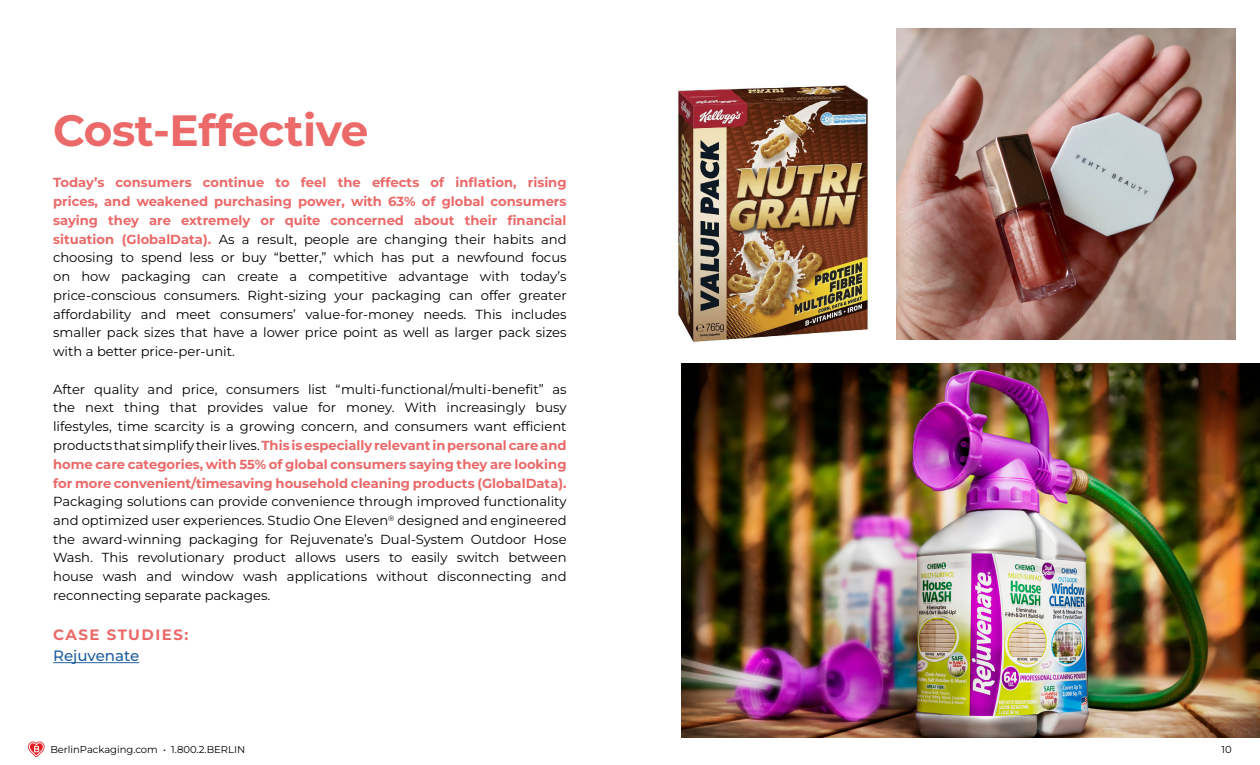
<style>
.page{position:relative;width:1260px;height:765px;background:#fff}
.page>*{position:absolute;margin:0;border:0;box-sizing:border-box;transform-origin:0 0}
.t1{font:700 43.75px "Montserrat";letter-spacing:-.01em;color:#eb6969}
.t2{font:700 15px "Montserrat";letter-spacing:.1em;color:#eb6969}
.t3{font:500 15px "Montserrat";color:#215e9e}
.t4{font:13.12px/18.8px "Montserrat";color:#000;text-align:justify}
.t5{font:10px "Montserrat";color:#000}
.s1{font-weight:700;color:#eb6969}
</style>
<div class="page">
<svg style="left:28px;top:741px;width:17px;height:16px"></svg>
<img style="left:896px;top:28px;width:340px;height:311px">
<img style="left:682px;top:364px;width:578px;height:373px">
<img style="left:678px;top:86px;width:192px;height:256px">
<hr style="left:53px;top:662px;width:86px;height:1px;background:#215e9e">
<h1 class="t1" style="left:53px;top:99px;width:317px">Cost-Effective</h1>
<p class="t4" style="left:53px;top:173px;width:515px"><span class="s1">Today’s consumers continue to feel the effects of inflation, rising prices, and weakened purchasing power, with 63% of global consumers saying they are extremely or quite concerned about their financial situation (GlobalData).</span> As a result, people are changing their habits and choosing to spend less or buy “better,” which has put a newfound focus on how packaging can create a competitive advantage with today’s price-conscious consumers. Right-sizing your packaging can offer greater affordability and meet consumers’ value-for-money needs. This includes smaller pack sizes that have a lower price point as well as larger pack sizes with a better price-per-unit.</p>
<p class="t4" style="left:53px;top:379px;width:515px">After quality and price, consumers list “multi-functional/multi-benefit” as the next thing that provides value for money. With increasingly busy lifestyles, time scarcity is a growing concern, and consumers want efficient products that simplify their lives. <span class="s1">This is especially relevant in personal care and home care categories, with 55% of global consumers saying they are looking for more convenient/timesaving household cleaning products (GlobalData).</span></p>
<p class="t4" style="left:53px;top:492px;width:515px">Packaging solutions can provide convenience through improved functionality and optimized user experiences. Studio One Eleven<sup>®</sup> designed and engineered the award-winning packaging for Rejuvenate’s Dual-System Outdoor Hose Wash. This revolutionary product allows users to easily switch between house wash and window wash applications without disconnecting and reconnecting separate packages.</p>
<p class="t2" style="left:53px;top:624px;width:137px">CASE STUDIES:</p>
<p class="t3" style="left:53px;top:645px;width:88px">Rejuvenate</p>
<p class="t5" style="left:50px;top:742px;width:196px">BerlinPackaging.com • 1.800.2.BERLIN</p>
<p class="t5" style="left:1222px;top:742px;width:12px">10</p>
</div>
